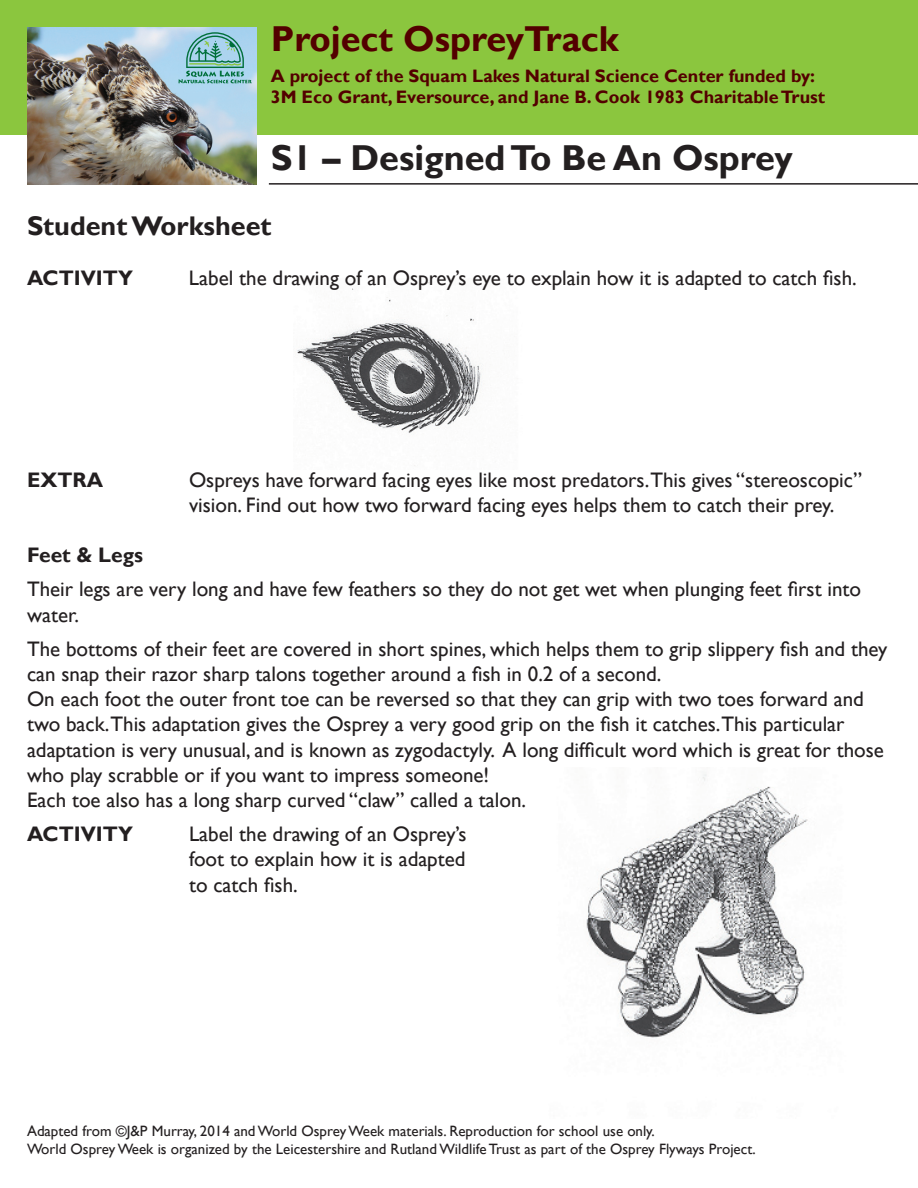
<style>
.page{position:relative;width:918px;height:1188px;background:#fff}
.page>*{position:absolute;margin:0;border:0;box-sizing:border-box;transform-origin:0 0}
.t1{font:700 36px "Gill Sans";color:#231f20}
.t2{font:700 36px "Gill Sans";color:#530000}
.t3{font:700 27px "Gill Sans";color:#231f20}
.t4{font:21px/25.2px "Gill Sans";color:#231f20}
.t5{font:700 21px "Gill Sans";color:#231f20}
.t6{font:700 18px/21.6px "Gill Sans";color:#530000}
.t7{font:15px/18px "Gill Sans";color:#231f20}
</style>
<div class="page">
<hr style="left:269px;top:183px;width:649px;height:2px;background:#231f20">
<div style="left:0;top:0;width:918px;height:134px;background:#8bc63e"></div>
<img style="left:27px;top:27px;width:229px;height:157px">
<svg style="left:178px;top:32px;width:74px;height:51px;background:#85bdc3"></svg>
<img style="left:297px;top:282px;width:185px;height:184px">
<img style="left:586px;top:774px;width:222px;height:264px">
<h1 class="t2" style="left:271px;top:17px;width:349px">Project OspreyTrack</h1>
<p class="t6" style="left:271px;top:65px;width:556px">A project of the Squam Lakes Natural Science Center funded by:<br>3M Eco Grant, Eversource, and Jane B. Cook 1983 Charitable Trust</p>
<h1 class="t1" style="left:271px;top:136px;width:524px">S1 – Designed To Be An Osprey</h1>
<p class="t3" style="left:27px;top:209px;width:246px">Student Worksheet</p>
<p class="t5" style="left:27px;top:265px;width:107px">ACTIVITY</p>
<p class="t4" style="left:189px;top:266px;width:669px">Label the drawing of an Osprey’s eye to explain how it is adapted to catch fish.</p>
<p class="t5" style="left:27px;top:467px;width:78px">EXTRA</p>
<p class="t4" style="left:189px;top:467px;width:675px">Ospreys have forward facing eyes like most predators.This gives “stereoscopic” vision. Find out how two forward facing eyes helps them to catch their prey.</p>
<p class="t5" style="left:27px;top:543px;width:118px">Feet &amp; Legs</p>
<p class="t4" style="left:27px;top:577px;width:836px">Their legs are very long and have few feathers so they do not get wet when plunging feet first into water.</p>
<p class="t4" style="left:27px;top:637px;width:862px">The bottoms of their feet are covered in short spines, which helps them to grip slippery fish and they can snap their razor sharp talons together around a fish in 0.2 of a second.<br>On each foot the outer front toe can be reversed so that they can grip with two toes forward and two back.This adaptation gives the Osprey a very good grip on the fish it catches.This particular adaptation is very unusual, and is known as zygodactyly. A long difficult word which is great for those who play scrabble or if you want to impress someone!<br>Each toe also has a long sharp curved “claw” called a talon.</p>
<p class="t5" style="left:27px;top:822px;width:107px">ACTIVITY</p>
<p class="t4" style="left:189px;top:822px;width:279px;text-align:justify">Label the drawing of an Osprey’s foot to explain how it is adapted to catch fish.</p>
<p class="t7" style="left:27px;top:1122px;width:730px">Adapted from ©J&amp;P Murray, 2014 and World Osprey Week materials. Reproduction for school use only.<br>World Osprey Week is organized by the Leicestershire and Rutland Wildlife Trust as part of the Osprey Flyways Project.</p>
</div>
